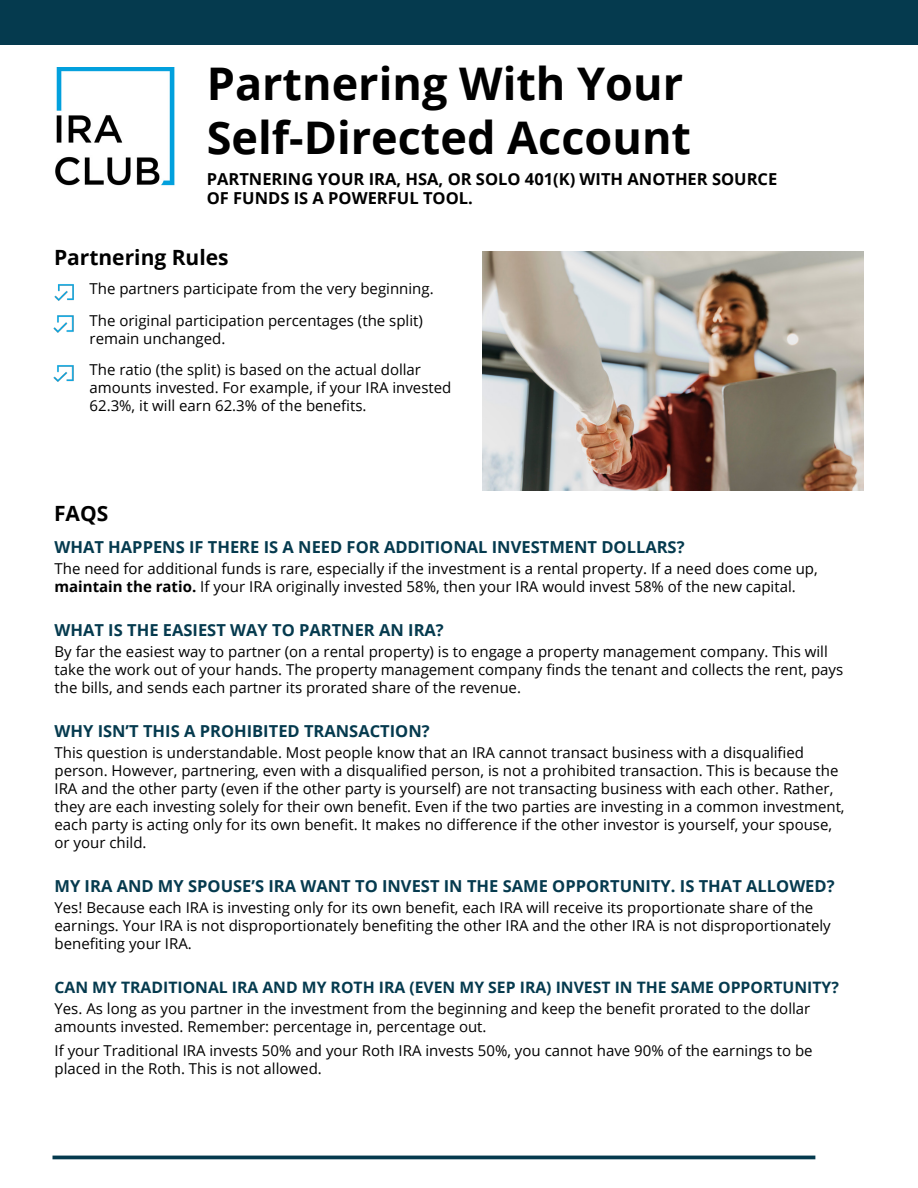
<style>
.page{position:relative;width:918px;height:1188px;background:#fff}
.page>*{position:absolute;margin:0;border:0;box-sizing:border-box;transform-origin:0 0}
.t1{font:700 45px/54px "Open Sans";color:#000}
.t2{font:700 21px "Open Sans";color:#000}
.t3{font:700 16.5px "Open Sans";color:#053a4e}
.t4{font:700 16.5px/19.8px "Open Sans";color:#000}
.t5{font:700 15.75px "Open Sans";color:#053a4e}
.t6{font:15px/18px "Open Sans";color:#000}
.s1{font-weight:700}
</style>
<div class="page">
<img style="left:54px;top:284px;width:20px;height:17px">
<img style="left:54px;top:315px;width:20px;height:18px">
<img style="left:54px;top:365px;width:20px;height:17px">
<hr style="left:52px;top:1156px;width:763px;height:3px;background:#053a4e">
<img style="left:55px;top:68px;width:120px;height:118px">
<div style="left:0;top:0;width:918px;height:45px;background:#053a4e"></div>
<img style="left:483px;top:252px;width:381px;height:238px">
<h1 class="t1" style="left:207px;top:56px;width:486px">Partnering With Your<br>Self-Directed Account</h1>
<p class="t4" style="left:207px;top:168px;width:572px">PARTNERING YOUR IRA, HSA, OR SOLO 401(K) WITH ANOTHER SOURCE<br>OF FUNDS IS A POWERFUL TOOL.</p>
<h2 class="t2" style="left:54px;top:242px;width:176px">Partnering Rules</h2>
<p class="t6" style="left:90px;top:273px;width:346px;line-height:31.5px">The partners participate from the very beginning.<br>The original participation percentages (the split)</p>
<p class="t6" style="left:90px;top:322px;width:333px;line-height:31.5px">remain unchanged.<br>The ratio (the split) is based on the actual dollar</p>
<p class="t6" style="left:90px;top:378px;width:363px">amounts invested. For example, if your IRA invested<br>62.3%, it will earn 62.3% of the benefits.</p>
<h2 class="t2" style="left:54px;top:499px;width:56px">FAQS</h2>
<p class="t3" style="left:55px;top:536px;width:632px">WHAT HAPPENS IF THERE IS A NEED FOR ADDITIONAL INVESTMENT DOLLARS?</p>
<p class="t6" style="left:55px;top:559px;width:765px">The need for additional funds is rare, especially if the investment is a rental property. If a need does come up, <span class="s1">maintain the ratio.</span> If your IRA originally invested 58%, then your IRA would invest 58% of the new capital.</p>
<p class="t3" style="left:55px;top:618px;width:391px">WHAT IS THE EASIEST WAY TO PARTNER AN IRA?</p>
<p class="t6" style="left:55px;top:642px;width:790px">By far the easiest way to partner (on a rental property) is to engage a property management company. This will take the work out of your hands. The property management company finds the tenant and collects the rent, pays the bills, and sends each partner its prorated share of the revenue.</p>
<p class="t3" style="left:55px;top:719px;width:377px">WHY ISN’T THIS A PROHIBITED TRANSACTION?</p>
<p class="t6" style="left:55px;top:743px;width:792px">This question is understandable. Most people know that an IRA cannot transact business with a disqualified person. However, partnering, even with a disqualified person, is not a prohibited transaction. This is because the IRA and the other party (even if the other party is yourself) are not transacting business with each other. Rather, they are each investing solely for their own benefit. Even if the two parties are investing in a common investment, each party is acting only for its own benefit. It makes no difference if the other investor is yourself, your spouse, or your child.</p>
<p class="t3" style="left:55px;top:874px;width:782px">MY IRA AND MY SPOUSE’S IRA WANT TO INVEST IN THE SAME OPPORTUNITY. IS THAT ALLOWED?</p>
<p class="t6" style="left:55px;top:898px;width:778px">Yes! Because each IRA is investing only for its own benefit, each IRA will receive its proportionate share of the earnings. Your IRA is not disproportionately benefiting the other IRA and the other IRA is not disproportionately benefiting your IRA.</p>
<p class="t5" style="left:55px;top:976px;width:786px">CAN MY TRADITIONAL IRA AND MY ROTH IRA (EVEN MY SEP IRA) INVEST IN THE SAME OPPORTUNITY?</p>
<p class="t6" style="left:55px;top:999px;width:757px">Yes. As long as you partner in the investment from the beginning and keep the benefit prorated to the dollar amounts invested. Remember: percentage in, percentage out.</p>
<p class="t6" style="left:55px;top:1041px;width:760px">If your Traditional IRA invests 50% and your Roth IRA invests 50%, you cannot have 90% of the earnings to be placed in the Roth. This is not allowed.</p>
</div>
